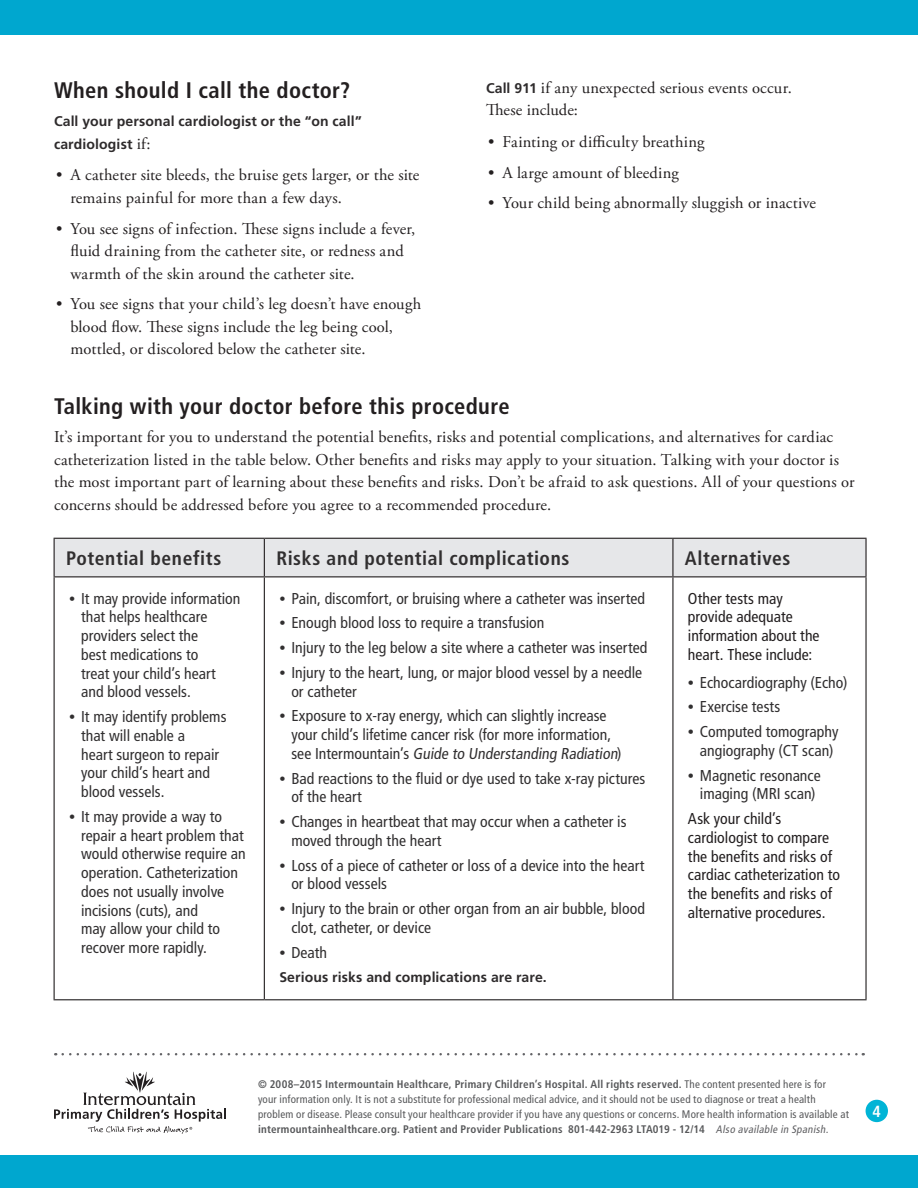
<style>
.page{position:relative;width:918px;height:1188px;background:#fff}
.page>*{position:absolute;margin:0;border:0;box-sizing:border-box;transform-origin:0 0}
.Level_1__h2{font:700 condensed 22.5px "Frutiger LT Std";letter-spacing:.015em;color:#231f20}
.Title_bar__h4{font:700 condensed 19.5px "Frutiger LT Std";letter-spacing:.03em;color:#312f30}
.Main__p{font:16.5px/22.5px "Adobe Garamond Pro";letter-spacing:.01em;color:#231f20}
.Page_number{font:700 condensed 16.2px "Frutiger LT Std";color:#fff}
.t1{font:condensed 15.75px/18.8px "Frutiger LT Std";color:#312f30}
.Main{font:condensed 15.75px/18.8px "Frutiger LT Std";color:#231f20}
.Main__p-2{font:700 14.1px/22.5px "Frutiger LT Std";letter-spacing:.01em;color:#2e2b2c}
.Main-2{font:700 14.1px "Frutiger LT Std";letter-spacing:.01em;color:#2e2b2c}
.t2{font:condensed 10.95px/15px "Frutiger LT Std";letter-spacing:.015em;color:#57585a}
.s1{font-family:"Adobe Garamond Pro";font-weight:400;font-size:16.5px;color:#231f20}
.s2{font-family:"Frutiger LT Std";font-weight:700;font-size:14.1px;color:#2e2b2c}
.s3{font-family:"Adobe Garamond Pro";font-stretch:normal}
.s4{font-weight:700}
.s5{font-style:italic;font-size:10.8px;color:#5c5c5f}
</style>
<div class="page">
<div style="left:0;top:0;width:918px;height:35px;background:#00a7cf"></div>
<div style="left:866px;top:1100px;width:22px;height:22px;background:#00b4d6;border-radius:50%"></div>
<div style="left:0;top:1156px;width:918px;height:32px;background:#00a7cf"></div>
<svg style="left:54px;top:1072px;width:172px;height:62px"></svg>
<svg style="left:63px;top:1053px;width:801px;height:2px"></svg>
<div style="left:55px;top:539px;width:810px;height:37px;background:#e6e7e9"></div>
<hr style="left:54px;top:577px;width:1px;height:422px;background:#231f20">
<hr style="left:264px;top:577px;width:1px;height:422px;background:#231f20">
<hr style="left:672px;top:577px;width:2px;height:422px;background:#231f20">
<hr style="left:865px;top:577px;width:2px;height:422px;background:#231f20">
<hr style="left:54px;top:999px;width:210px;height:1px;background:#231f20">
<hr style="left:264px;top:999px;width:409px;height:1px;background:#231f20">
<hr style="left:673px;top:999px;width:194px;height:1px;background:#231f20">
<hr style="left:54px;top:538px;width:210px;height:1px;background:#231f20">
<hr style="left:54px;top:539px;width:1px;height:37px;background:#231f20">
<hr style="left:264px;top:538px;width:409px;height:1px;background:#231f20">
<hr style="left:264px;top:539px;width:1px;height:37px;background:#231f20">
<hr style="left:673px;top:538px;width:194px;height:1px;background:#231f20">
<hr style="left:672px;top:539px;width:2px;height:37px;background:#231f20">
<hr style="left:865px;top:539px;width:2px;height:37px;background:#231f20">
<hr style="left:54px;top:576px;width:210px;height:1px;background:#231f20">
<hr style="left:264px;top:576px;width:409px;height:1px;background:#231f20">
<hr style="left:673px;top:576px;width:194px;height:1px;background:#231f20">
<p class="Level_1__h2" style="left:54px;top:77px;width:298px">When should I call the doctor?</p>
<p class="Main__p-2" style="left:54px;top:110px;width:309px">Call your personal cardiologist or the “on call” cardiologist <span class="s1">if:</span></p>
<p class="Main__p" style="left:70px;top:164px;width:350px;text-indent:-14px">• A catheter site bleeds, the bruise gets larger, or the site remains painful for more than a few days.</p>
<p class="Main__p" style="left:70px;top:218px;width:346px;text-indent:-14px">• You see signs of infection. These signs include a fever, fluid draining from the catheter site, or redness and warmth of the skin around the catheter site.</p>
<p class="Main__p" style="left:70px;top:293px;width:352px;text-indent:-14px">• You see signs that your child’s leg doesn’t have enough blood flow. These signs include the leg being cool, mottled, or discolored below the catheter site.</p>
<p class="Main__p" style="left:486px;top:77px;width:307px"><span class="s2">Call 911</span> if any unexpected serious events occur.<br>These include:</p>
<p class="Main__p" style="left:488px;top:131px;width:218px">• Fainting or difficulty breathing</p>
<p class="Main__p" style="left:488px;top:162px;width:192px">• A large amount of bleeding</p>
<p class="Main__p" style="left:488px;top:193px;width:329px">• Your child being abnormally sluggish or inactive</p>
<p class="Level_1__h2" style="left:54px;top:393px;width:457px">Talking with your doctor before this procedure</p>
<p class="Main__p" style="left:54px;top:426px;width:802px">It’s important for you to understand the potential benefits, risks and potential complications, and alternatives for cardiac catheterization listed in the table below. Other benefits and risks may apply to your situation. Talking with your doctor is the most important part of learning about these benefits and risks. Don’t be afraid to ask questions. All of your questions or concerns should be addressed before you agree to a recommended procedure.</p>
<p class="Title_bar__h4" style="left:66px;top:547px;width:157px">Potential benefits</p>
<p class="Title_bar__h4" style="left:276px;top:547px;width:295px">Risks and potential complications</p>
<p class="Title_bar__h4" style="left:685px;top:547px;width:107px">Alternatives</p>
<p class="t1" style="left:81px;top:589px;width:161px;text-indent:-12px"><span class="s3">•</span> It may provide information that helps healthcare providers select the<br>best medications to<br>treat your child’s heart and blood vessels.</p>
<p class="t1" style="left:81px;top:707px;width:147px;text-indent:-12px"><span class="s3">•</span> It may identify problems that will enable a<br>heart surgeon to repair your child’s heart and blood vessels.</p>
<p class="t1" style="left:81px;top:807px;width:166px;text-indent:-12px"><span class="s3">•</span> It may provide a way to repair a heart problem that would otherwise require an operation. Catheterization does not usually involve incisions (cuts), and<br>may allow your child to recover more rapidly.</p>
<p class="t1" style="left:279px;top:589px;width:367px"><span class="s3">•</span> Pain, discomfort, or bruising where a catheter was inserted</p>
<p class="t1" style="left:279px;top:614px;width:267px"><span class="s3">•</span> Enough blood loss to require a transfusion</p>
<p class="t1" style="left:279px;top:638px;width:370px"><span class="s3">•</span> Injury to the leg below a site where a catheter was inserted</p>
<p class="t1" style="left:291px;top:663px;width:352px;text-indent:-12px"><span class="s3">•</span> Injury to the heart, lung, or major blood vessel by a needle or catheter</p>
<p class="t1" style="left:291px;top:707px;width:332px;text-indent:-12px"><span class="s3">•</span> Exposure to x-ray energy, which can slightly increase your child’s lifetime cancer risk (for more information,<br>s e e I n te r m o u n t a i n’s Guide to Understanding Radiation)</p>
<p class="t1" style="left:291px;top:769px;width:356px;text-indent:-12px"><span class="s3">•</span> Bad reactions to the fluid or dye used to take x-ray pictures of the heart</p>
<p class="t1" style="left:291px;top:812px;width:337px;text-indent:-12px"><span class="s3">•</span> Changes in heartbeat that may occur when a catheter is moved through the heart</p>
<p class="t1" style="left:291px;top:856px;width:355px;text-indent:-12px"><span class="s3">•</span> Loss of a piece of catheter or loss of a device into the heart or blood vessels</p>
<p class="t1" style="left:291px;top:899px;width:355px;text-indent:-12px"><span class="s3">•</span> Injury to the brain or other organ from an air bubble, blood clot, catheter, or device</p>
<p class="t1" style="left:279px;top:943px;width:49px"><span class="s3">•</span> Death</p>
<p class="Main-2" style="left:279px;top:969px;width:269px">Serious risks and complications are rare.</p>
<p class="Main" style="left:688px;top:589px;width:133px">Other tests may provide adequate information about the heart. These include:</p>
<p class="t1" style="left:688px;top:673px;width:161px"><span class="s3">•</span> Echocardiography (Echo)</p>
<p class="t1" style="left:688px;top:698px;width:94px"><span class="s3">•</span> Exercise tests</p>
<p class="t1" style="left:688px;top:722px;width:152px;text-align:center"><span class="s3">•</span> Computed tomography angiography (CT scan)</p>
<p class="t1" style="left:688px;top:766px;width:134px;text-align:center"><span class="s3">•</span> Magnetic resonance imaging (MRI scan)</p>
<p class="Main" style="left:688px;top:809px;width:154px">Ask your child’s cardiologist to compare the benefits and risks of cardiac catheterization to the benefits and risks of alternative procedures.</p>
<p class="t2" style="left:258px;top:1077px;width:592px"><span class="s4">© 2008–2015 Intermountain Healthcare, Primary Children’s Hospital. All rights reserved.</span> The content presented here is for<br>your information only. It is not a substitute for professional medical advice, and it should not be used to diagnose or treat a health problem or disease. Please consult your healthcare provider if you have any questions or concerns. More health information is available at <span class="s4">intermountainhealthcare.org. Patient and Provider Publications 801-442-2963 LTA019 - 12/14</span> <span class="s5">Also available in Spanish.</span></p>
<p class="Page_number" style="left:873px;top:1101px;width:10px">4</p>
</div>
